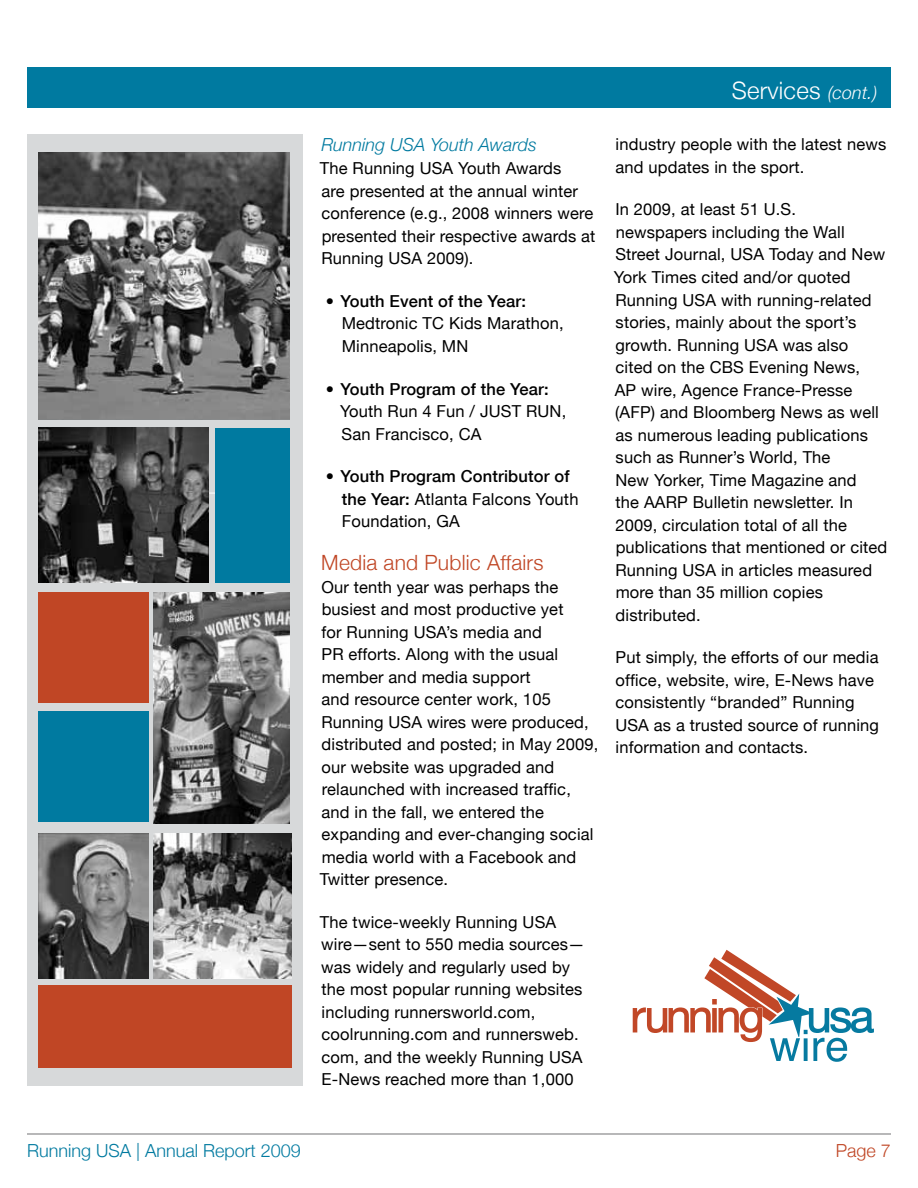
<style>
.page{position:relative;width:918px;height:1188px;background:#fff}
.page>*{position:absolute;margin:0;border:0;box-sizing:border-box;transform-origin:0 0}
.t1{font:300 24px "Helvetica Neue";letter-spacing:.01em;color:#fff}
.t2{font:300 21px "Helvetica Neue";letter-spacing:.01em;color:#c04625}
.t3{font:300 18px "Helvetica Neue";color:#007aa0}
.t4{font:italic 300 18px "Helvetica Neue";color:#007aa0}
.t5{font:300 18px "Helvetica Neue";color:#c04625}
.t6{font:16.5px/22.5px "Helvetica Neue";letter-spacing:.01em;color:#000}
.t7{font:500 16.5px/22.5px "Helvetica Neue";letter-spacing:.01em;color:#000}
.s1{font-weight:400}
.s2{font-style:italic;font-size:18px}
</style>
<div class="page">
<hr style="left:27px;top:1134px;width:864px;height:1px;background:#717174">
<div style="left:27px;top:134px;width:276px;height:952px;background:#d7d9da"></div>
<div style="left:27px;top:68px;width:864px;height:40px;background:#007aa0"></div>
<svg style="left:633px;top:950px;width:241px;height:112px"></svg>
<hr style="left:48px;top:493px;width:234px;height:1px;background:#fff">
<img style="left:38px;top:153px;width:252px;height:266px">
<img style="left:154px;top:592px;width:136px;height:232px">
<img style="left:38px;top:833px;width:111px;height:146px">
<img style="left:154px;top:833px;width:138px;height:146px">
<img style="left:38px;top:428px;width:171px;height:155px">
<div style="left:215px;top:428px;width:75px;height:155px;background:#007aa0"></div>
<div style="left:38px;top:592px;width:111px;height:110px;background:#c04625"></div>
<div style="left:38px;top:712px;width:111px;height:110px;background:#007aa0"></div>
<div style="left:38px;top:985px;width:254px;height:83px;background:#c04625"></div>
<p class="t4" style="left:321px;top:134px;width:217px">Running USA Youth Awards</p>
<p class="t6" style="left:320px;top:157px;width:277px">The Running USA Youth Awards<br>are presented at the annual winter conference (e.g., 2008 winners were presented their respective awards at<br>Running USA 2009).</p>
<p class="t7" style="left:326px;top:289px;width:202px">• Youth Event of the Year:</p>
<p class="t6" style="left:342px;top:312px;width:223px">Medtronic TC Kids Marathon,<br>Minneapolis, MN</p>
<p class="t7" style="left:326px;top:377px;width:224px">• Youth Program of the Year:</p>
<p class="t6" style="left:340px;top:400px;width:228px">Youth Run 4 Fun / JUST RUN,<br>San Francisco, CA</p>
<p class="t7" style="left:342px;top:465px;width:238px;text-indent:-16px">• Youth Program Contributor of the Year: <span class="s1">Atlanta Falcons Youth<br>Foundation, GA</span></p>
<p class="t2" style="left:321px;top:550px;width:224px">Media and Public Affairs</p>
<p class="t6" style="left:320px;top:575px;width:280px">Our tenth year was perhaps the busiest and most productive yet<br>for Running USA’s media and<br>PR efforts. Along with the usual member and media support<br>and resource center work, 105<br>Running USA wires were produced, distributed and posted; in May 2009, our website was upgraded and relaunched with increased traffic, and in the fall, we entered the expanding and ever-changing social media world with a Facebook and<br>Twitter presence.</p>
<p class="t6" style="left:320px;top:910px;width:266px">The twice-weekly Running USA wire—sent to 550 media sources— was widely and regularly used by the most popular running websites including runnersworld.com, coolrunning.com and runnersweb. com, and the weekly Running USA<br>E-News reached more than 1,000</p>
<h1 class="t1" style="left:732px;top:76px;width:147px">Services <span class="s2">(cont.)</span></h1>
<p class="t6" style="left:616px;top:133px;width:272px">industry people with the latest news and updates in the sport.</p>
<p class="t6" style="left:614px;top:198px;width:275px">In 2009, at least 51 U.S. newspapers including the Wall<br>Street Journal, USA Today and New<br>York Times cited and/or quoted<br>Running USA with running-related stories, mainly about the sport’s growth. Running USA was also cited on the CBS Evening News,<br>AP wire, Agence France-Presse (AFP) and Bloomberg News as well as numerous leading publications such as Runner’s World, The<br>New Yorker, Time Magazine and<br>the AARP Bulletin newsletter. In<br>2009, circulation total of all the publications that mentioned or cited<br>Running USA in articles measured more than 35 million copies distributed.</p>
<p class="t6" style="left:615px;top:646px;width:265px">Put simply, the efforts of our media office, website, wire, E-News have consistently “branded” Running<br>USA as a trusted source of running information and contacts.</p>
<p class="t3" style="left:27px;top:1140px;width:275px">Running USA | Annual Report 2009</p>
<p class="t5" style="left:836px;top:1140px;width:57px">Page 7</p>
</div>
